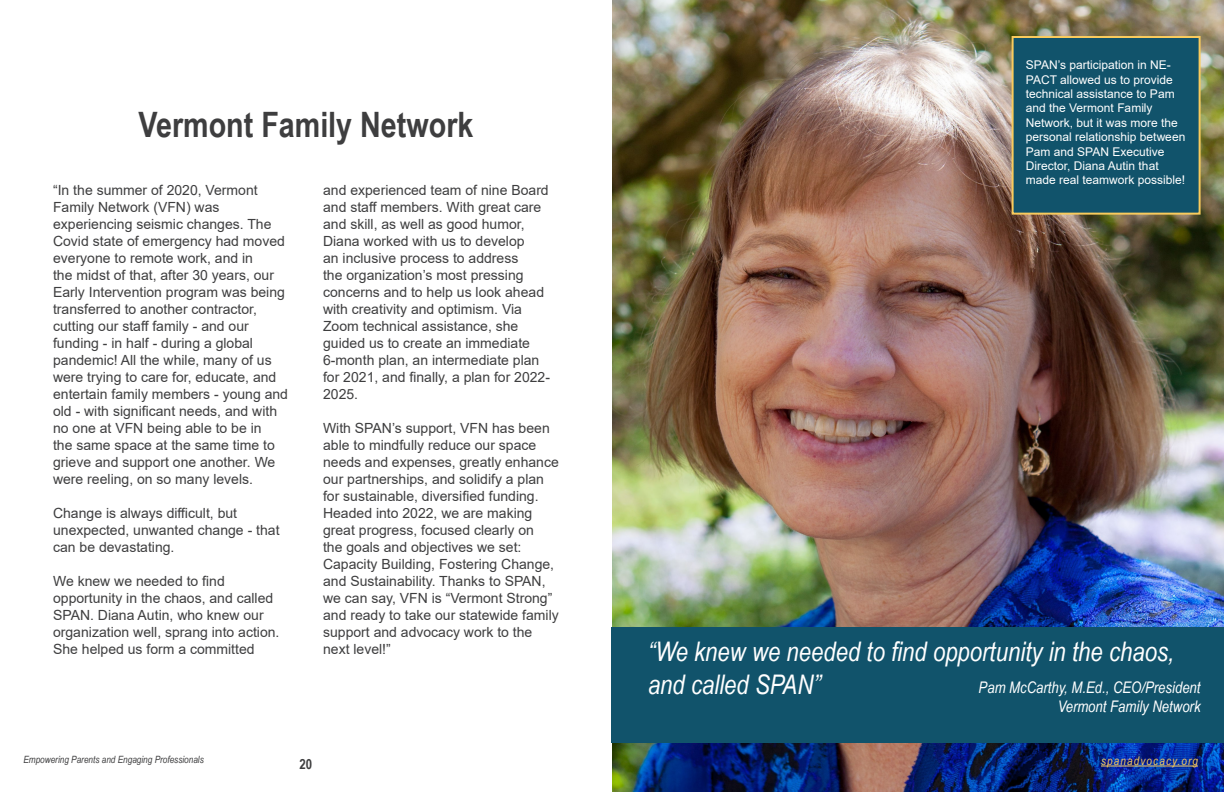
<style>
.page{position:relative;width:1224px;height:792px;background:#fff}
.page>*{position:absolute;margin:0;border:0;box-sizing:border-box;transform-origin:0 0}
.t1{font:700 35px "Arial Narrow";color:#3e3e3f}
.t2{font:italic 27px/32.4px "Arial Narrow";color:#fff}
.t3{font:italic 16px "Arial Narrow";color:#fff}
.t4{font:14px/17px "Arial";color:#3e3e3f}
.t5{font:700 14px "Arial Narrow";color:#3e3e3f}
.t6{font:12px/14.4px "Arial";color:#fff}
.t7{font:italic 12px "Arial Narrow";letter-spacing:.1em;color:#f9cb5d}
.t8{font:italic 10px "Arial Narrow";color:#3e3e3f}
</style>
<div class="page">
<img style="left:612px;top:0;width:612px;height:792px">
<div style="left:611px;top:628px;width:613px;height:115px;background:#11536b"></div>
<div style="left:1012px;top:36px;width:189px;height:179px;background:#11536b;border:2px solid #f9cb5d"></div>
<hr style="left:1101px;top:766px;width:97px;height:1px;background:#f9cb5d">
<p class="t1" style="left:139px;top:98px;width:336px">Vermont Family Network</p>
<p class="t4" style="left:53px;top:181px;width:236px">“In the summer of 2020, Vermont Family Network (VFN) was experiencing seismic changes. The Covid state of emergency had moved everyone to remote work, and in<br>the midst of that, after 30 years, our Early Intervention program was being transferred to another contractor, cutting our staff family - and our funding - in half - during a global pandemic! All the while, many of us were trying to care for, educate, and entertain family members - young and old - with significant needs, and with no one at VFN being able to be in<br>the same space at the same time to grieve and support one another. We were reeling, on so many levels.</p>
<p class="t4" style="left:53px;top:504px;width:228px">Change is always difficult, but unexpected, unwanted change - that can be devastating.</p>
<p class="t4" style="left:53px;top:572px;width:228px">We knew we needed to find opportunity in the chaos, and called<br>SPAN. Diana Autin, who knew our organization well, sprang into action.<br>She helped us form a committed</p>
<p class="t4" style="left:323px;top:181px;width:228px">and experienced team of nine Board and staff members. With great care and skill, as well as good humor,<br>Diana worked with us to develop<br>an inclusive process to address<br>the organization’s most pressing concerns and to help us look ahead with creativity and optimism. Via<br>Zoom technical assistance, she guided us to create an immediate<br>6-month plan, an intermediate plan for 2021, and finally, a plan for 2022-<br>2025.</p>
<p class="t4" style="left:323px;top:419px;width:237px">With SPAN’s support, VFN has been able to mindfully reduce our space needs and expenses, greatly enhance our partnerships, and solidify a plan for sustainable, diversified funding.<br>Headed into 2022, we are making great progress, focused clearly on<br>the goals and objectives we set:<br>Capacity Building, Fostering Change, and Sustainability. Thanks to SPAN, we can say, VFN is “Vermont Strong” and ready to take our statewide family support and advocacy work to the next level!”</p>
<p class="t6" style="left:1026px;top:58px;width:161px">SPAN’s participation in NE-<br>PACT allowed us to provide technical assistance to Pam and the Vermont Family<br>Network, but it was more the personal relationship between<br>Pam and SPAN Executive<br>Director, Diana Autin that made real teamwork possible!</p>
<p class="t2" style="left:648px;top:635px;width:528px">“We knew we needed to find opportunity in the chaos, and called SPAN”</p>
<p class="t3" style="left:979px;top:676px;width:223px">Pam McCarthy, M.Ed., CEO/President</p>
<p class="t3" style="left:1058px;top:695px;width:144px">Vermont Family Network</p>
<p class="t8" style="left:23px;top:753px;width:182px">Empowering Parents and Engaging Professionals</p>
<p class="t7" style="left:1101px;top:752px;width:98px">spanadvocacy.org</p>
<p class="t5" style="left:300px;top:753px;width:14px">20</p>
</div>
